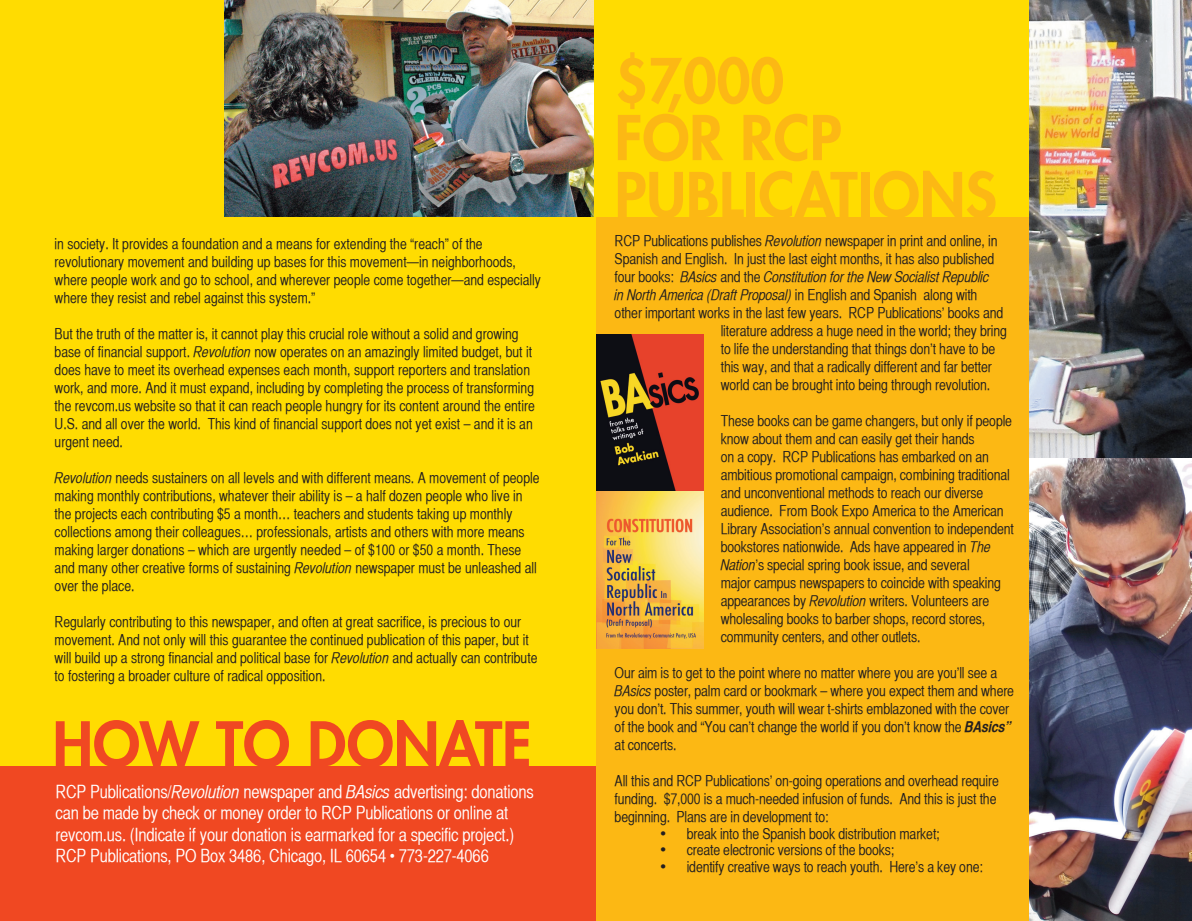
<style>
.page{position:relative;width:1192px;height:921px;background:#fff}
.page>*{position:absolute;margin:0;border:0;box-sizing:border-box;transform-origin:0 0}
.t1{font:800 60px/57px "Futura";color:#fcb814}
.t2{font:800 60px "Futura";color:#f04822}
.t3{font:18px/21.6px "Helvetica CY Plain";letter-spacing:-.01em;color:#fff}
.t4{font:15px/18px "Helvetica CY Plain";color:#231f20}
.t5{font:15px/18px "Helvetica CY Oblique";letter-spacing:-.01em;color:#231f20}
.s1{font-family:"Helvetica CY Oblique"}
.s2{font-family:"Helvetica CY Plain"}
.s3{font-family:"Helvetica CY Bold";font-style:italic}
</style>
<div class="page">
<div style="left:0;top:0;width:1191px;height:921px;background:#ffdc01"></div>
<div style="left:596px;top:217px;width:595px;height:704px;background:#fcb814"></div>
<img style="left:596px;top:335px;width:107px;height:313px">
<div style="left:0;top:766px;width:596px;height:155px;background:#f04822"></div>
<img style="left:1029px;top:0;width:162px;height:921px">
<img style="left:225px;top:0;width:368px;height:217px">
<p class="t4" style="left:55px;top:235px;width:488px">in society. It provides a foundation and a means for extending the “reach” of the revolutionary movement and building up bases for this movement—in neighborhoods, where people work and go to school, and wherever people come together—and especially where they resist and rebel against this system.”</p>
<p class="t4" style="left:55px;top:325px;width:481px">But the truth of the matter is, it cannot play this crucial role without a solid and growing base of financial support. <span class="s1">Revolution</span> now operates on an amazingly limited budget, but it does have to meet its overhead expenses each month, support reporters and translation work, and more. And it must expand, including by completing the process of transforming the revcom.us website so that it can reach people hungry for its content around the entire U.S. and all over the world. This kind of financial support does not yet exist – and it is an urgent need.</p>
<p class="t4" style="left:55px;top:469px;width:486px"><span class="s1">Revolution</span> needs sustainers on all levels and with different means. A movement of people making monthly contributions, whatever their ability is – a half dozen people who live in the projects each contributing $5 a month… teachers and students taking up monthly collections among their colleagues… professionals, artists and others with more means making larger donations – which are urgently needed – of $100 or $50 a month. These and many other creative forms of sustaining <span class="s1">Revolution</span> newspaper must be unleashed all over the place.</p>
<p class="t4" style="left:55px;top:613px;width:484px">Regularly contributing to this newspaper, and often at great sacrifice, is precious to our movement. And not only will this guarantee the continued publication of this paper, but it will build up a strong financial and political base for <span class="s1">Revolution</span> and actually can contribute to fostering a broader culture of radical opposition.</p>
<h1 class="t2" style="left:53px;top:706px;width:480px">HOW TO DONATE</h1>
<p class="t3" style="left:56px;top:780px;width:480px">RCP Publications/<span class="s1">Revolution</span> newspaper and <span class="s1">BAsics</span> advertising: donations can be made by check or money order to RCP Publications or online at revcom.us. (Indicate if your donation is earmarked for a specific project.)<br>RCP Publications, PO Box 3486, Chicago, IL 60654 • 773-227-4066</p>
<h1 class="t1" style="left:614px;top:52px;width:383px">$7,000<br>FOR RCP<br>PUBLICATIONS</h1>
<p class="t4" style="left:614px;top:232px;width:384px">RCP Publications publishes <span class="s1">Revolution</span> newspaper in print and online, in<br>Spanish and English. In just the last eight months, it has also published</p>
<p class="t5" style="left:614px;top:268px;width:376px"><span class="s2">four books:</span> BAsics <span class="s2">and the</span> Constitution for the New Socialist Republic in North America (Draft Proposal) <span class="s2">in English and Spanish along with</span></p>
<p class="t4" style="left:720px;top:304px;width:287px;text-indent:-106px">other important works in the last few years. RCP Publications’ books and literature address a huge need in the world; they bring to life the understanding that things don’t have to be this way, and that a radically different and far better world can be brought into being through revolution.</p>
<p class="t4" style="left:720px;top:412px;width:294px">These books can be game changers, but only if people know about them and can easily get their hands<br>on a copy. RCP Publications has embarked on an ambitious promotional campaign, combining traditional and unconventional methods to reach our diverse audience. From Book Expo America to the American Library Association’s annual convention to independent bookstores nationwide. Ads have appeared in <span class="s1">The Nation</span>’s special spring book issue, and several<br>major campus newspapers to coincide with speaking appearances by <span class="s1">Revolution</span> writers. Volunteers are wholesaling books to barber shops, record stores, community centers, and other outlets.</p>
<p class="t4" style="left:614px;top:664px;width:401px">Our aim is to get to the point where no matter where you are you’ll see a <span class="s1">BAsics</span> poster, palm card or bookmark – where you expect them and where you don’t. This summer, youth will wear t-shirts emblazoned with the cover of the book and “You can’t change the world if you don’t know the <span class="s3">BAsics” </span>at concerts.</p>
<p class="t4" style="left:614px;top:772px;width:385px">All this and RCP Publications’ on-going operations and overhead require funding. $7,000 is a much-needed infusion of funds. And this is just the beginning. Plans are in development to:</p>
<p class="t4" style="left:659px;top:825px;width:281px">• break into the Spanish book distribution market;</p>
<p class="t4" style="left:659px;top:841px;width:236px">• create electronic versions of the books;</p>
<p class="t4" style="left:659px;top:858px;width:324px">• identify creative ways to reach youth. Here’s a key one:</p>
</div>
